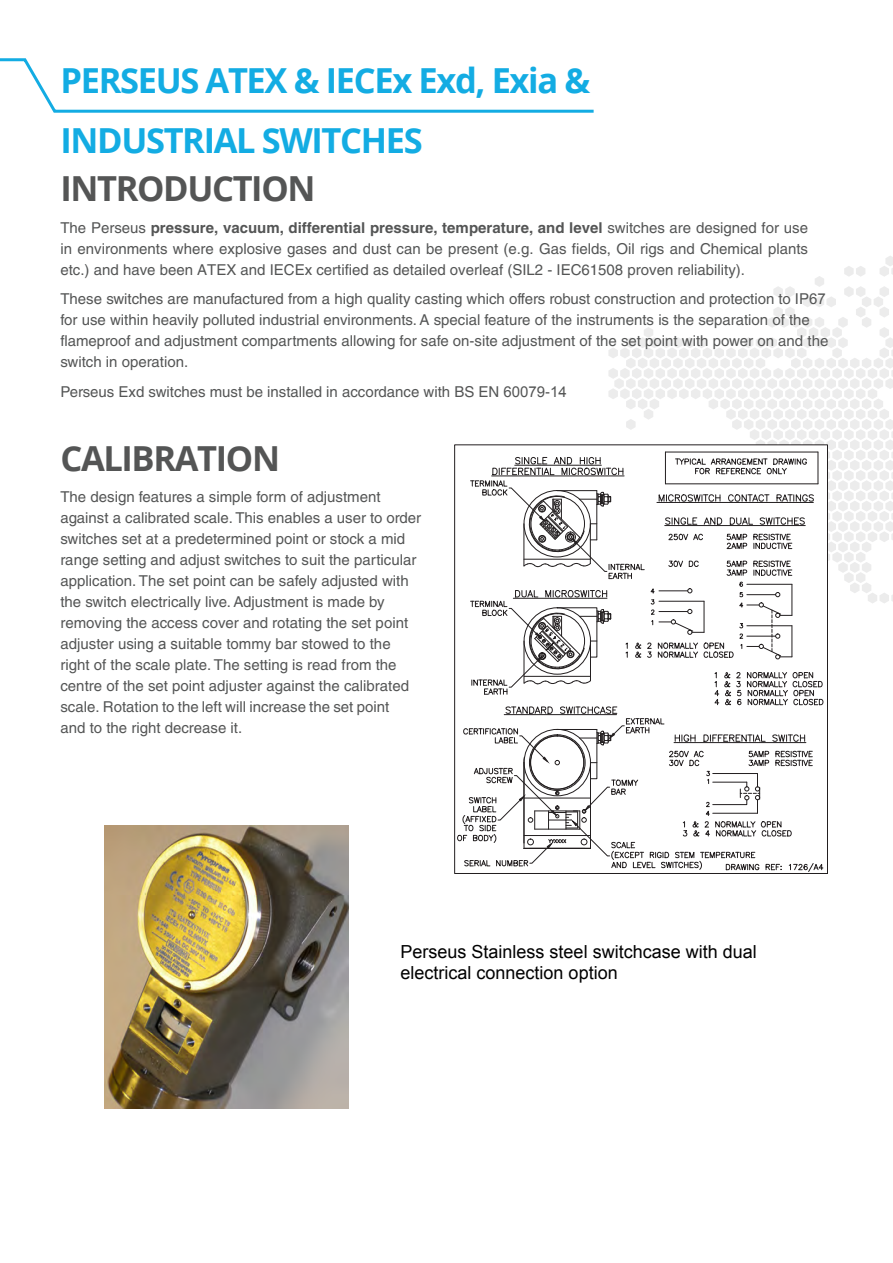
<style>
.page{position:relative;width:893px;height:1263px;background:#fff}
.page>*{position:absolute;margin:0;border:0;box-sizing:border-box;transform-origin:0 0}
.t1{font:700 34.5px/60px "Open Sans";letter-spacing:-.04em;color:#13ace3}
.t2{font:700 34.5px "Open Sans";letter-spacing:-.04em;color:#545555}
.t3{font:18px/21.6px "Arial";color:#000}
.t4{font:15px/21px "Helvetica LT Std";color:#545555}
.s1{font-weight:700}
.s2{font-family:"Arial"}
</style>
<div class="page">
<svg style="left:608px;top:256px;width:285px;height:595px"></svg>
<svg style="left:0;top:58px;width:594px;height:55px"></svg>
<div style="left:454px;top:445px;width:373px;height:435px;background:#fff"></div>
<hr style="left:665px;top:452px;width:153px;height:1px;background:#231f20">
<hr style="left:665px;top:452px;width:1px;height:32px;background:#231f20">
<hr style="left:818px;top:452px;width:1px;height:32px;background:#231f20">
<svg style="left:457px;top:456px;width:366px;height:416px"></svg>
<img style="left:104px;top:825px;width:245px;height:283px">
<h1 class="t1" style="left:60px;top:49px;width:531px">PERSEUS ATEX &amp; IECEx Exd, Exia &amp;<br>INDUSTRIAL SWITCHES</h1>
<h1 class="t2" style="left:60px;top:164px;width:256px">INTRODUCTION</h1>
<p class="t4" style="left:60px;top:217px;width:749px;text-align:justify">The Perseus <span class="s1">pressure, vacuum, differential pressure, temperature, and level</span> switches are designed for use in environments where explosive gases <span class="s2">and dust</span> can be present (e.g. Gas fields, Oil rigs and Chemical plants etc.) and have been ATEX and IECEx certified as detailed overleaf (SIL2 - IEC61508 proven reliability).</p>
<p class="t4" style="left:60px;top:288px;width:769px">These switches are manufactured from a high quality casting which offers robust construction and protection to IP<span class="s2">67 </span>for use within heavily polluted industrial environments. A special feature of the instruments is the separation of the flameproof and adjustment compartments allowing for safe on-site adjustment of the set point with power on and the switch in operation.</p>
<p class="t4" style="left:60px;top:381px;width:508px">Perseus Exd switches must be installed in accordance with BS EN <span class="s2">60079</span>-<span class="s2">14</span></p>
<h1 class="t2" style="left:60px;top:434px;width:221px">CALIBRATION</h1>
<p class="t4" style="left:60px;top:486px;width:362px">The design features a simple form of adjustment against a calibrated scale. This enables a user to order switches set at a predetermined point or stock a mid range setting and adjust switches to suit the particular application. The set point can be safely adjusted with the switch electrically live. Adjustment is made by removing the access cover and rotating the set point adjuster using <span class="s2">a suitable</span> tommy bar stowed to the right of the scale plate. The setting is read from the centre of the set point adjuster against the calibrated scale. Rotation to the left will increase the set point<br>and to the right decrease it.</p>
<p class="t3" style="left:401px;top:941px;width:358px">Perseus Stainless steel switchcase with dual electrical connection option</p>
</div>
